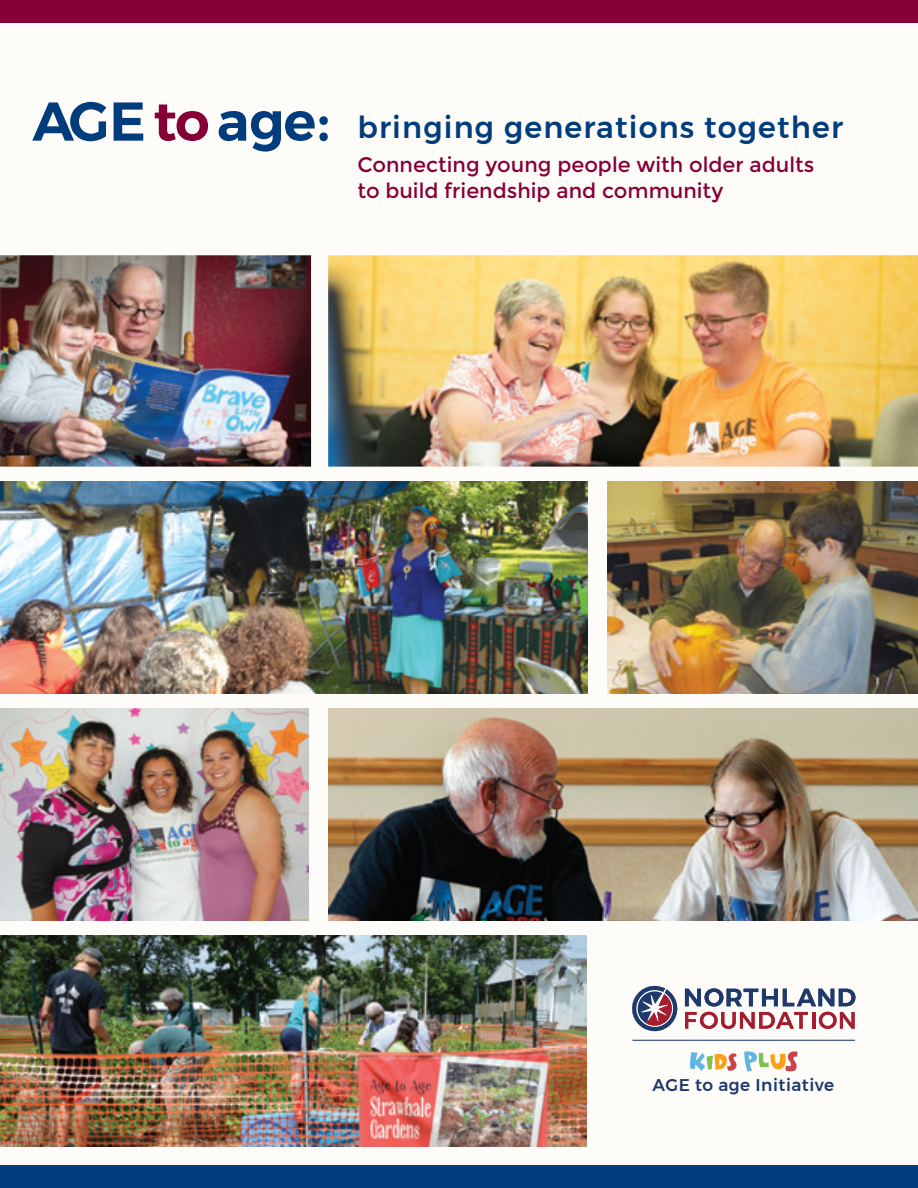
<style>
.page{position:relative;width:918px;height:1188px;background:#fff}
.page>*{position:absolute;margin:0;border:0;box-sizing:border-box;transform-origin:0 0}
.t1{font:600 54.6px "Montserrat";letter-spacing:-.01em;color:#013d7d}
.t2{font:500 30px "Montserrat";letter-spacing:.04em;color:#013d7d}
.t3{font:20.85px/25px "Montserrat";color:#860037}
.t4{font:500 16.95px "Montserrat";letter-spacing:.03em;color:#1f396d}
.s1{color:#860037}
</style>
<div class="page">
<div style="left:0;top:0;width:918px;height:1184px;background:#fefcf9"></div>
<img style="left:328px;top:709px;width:590px;height:211px">
<img style="left:328px;top:255px;width:590px;height:212px">
<img style="left:1px;top:482px;width:587px;height:211px">
<img style="left:0;top:255px;width:311px;height:212px">
<img style="left:0;top:709px;width:309px;height:211px">
<img style="left:0;top:935px;width:587px;height:212px">
<hr style="left:632px;top:1040px;width:223px;height:1px;background:#1f396d">
<svg style="left:690px;top:1052px;width:47px;height:19px"></svg>
<svg style="left:744px;top:1051px;width:53px;height:20px"></svg>
<svg style="left:632px;top:986px;width:223px;height:45px"></svg>
<img style="left:607px;top:482px;width:311px;height:211px">
<div style="left:0;top:1166px;width:918px;height:22px;background:#013d7d"></div>
<div style="left:0;top:0;width:918px;height:23px;background:#860037"></div>
<p class="t1" style="left:32px;top:78px;width:299px">AGE<span class="s1">to</span> age:</p>
<p class="t2" style="left:357px;top:104px;width:487px">bringing generations together</p>
<p class="t3" style="left:357px;top:153px;width:459px">Connecting young people with older adults to build friendship and community</p>
<p class="t4" style="left:653px;top:1071px;width:183px">AGE to age Initiative</p>
</div>
